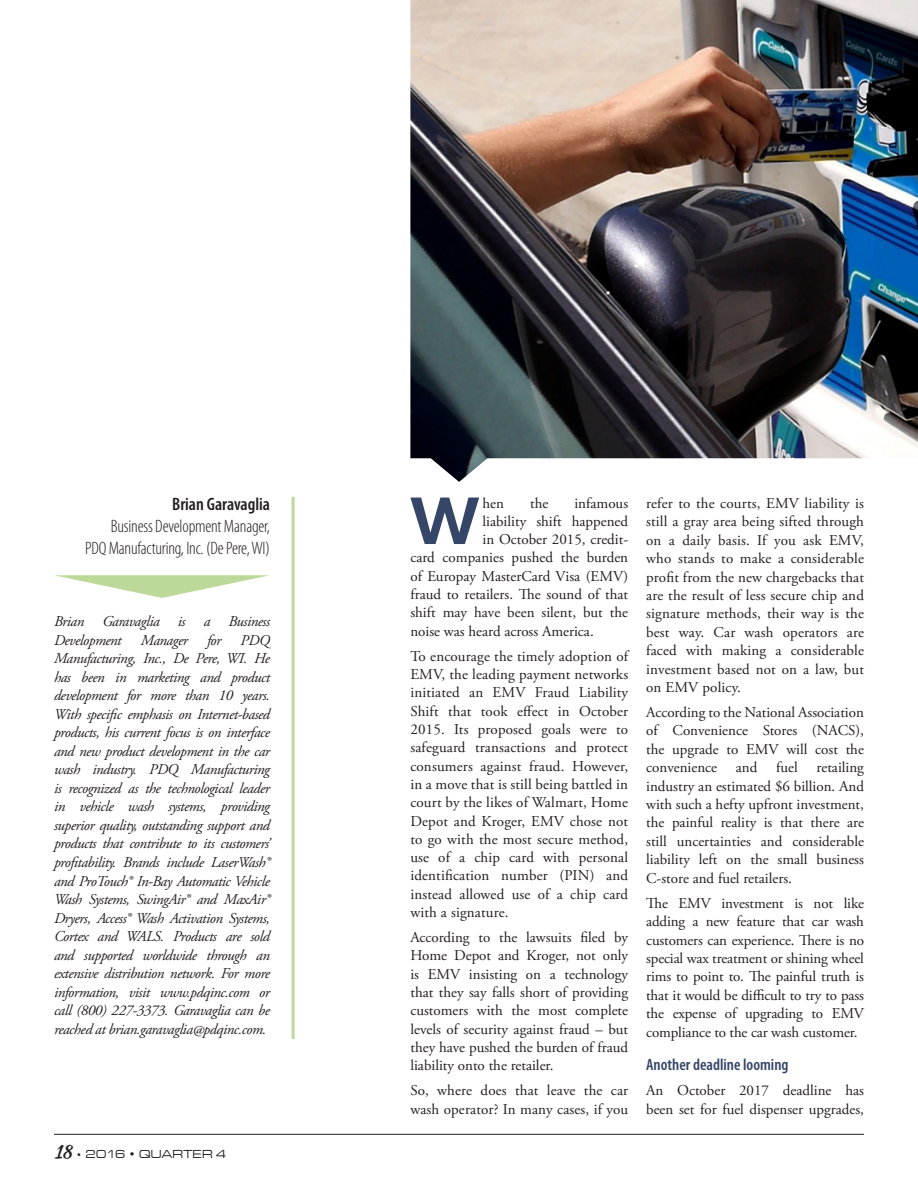
<style>
.page{position:relative;width:918px;height:1188px;background:#fff}
.page>*{position:absolute;margin:0;border:0;box-sizing:border-box;transform-origin:0 0}
.Dropcap-body-sp{font:700 66.45px "Muller";color:#364668}
.Author-title-sp{font:300 condensed 18px/21.6px "Myriad Pro";letter-spacing:-.01em;color:#231f20;text-align:right}
.Author-sp{font:600 condensed 18px "Myriad Pro";color:#231f20}
.Subhead-sp{font:600 condensed 16.5px "Myriad Pro";color:#364668}
.Body-sp{font:15px/18.5px "Adobe Garamond Pro";color:#231f20;text-align:justify}
.Body-sp-2{font:italic 15px/18.5px "Adobe Garamond Pro";letter-spacing:-.03em;color:#231f20}
.Dropcap-body-sp-2{font:15px "Adobe Garamond Pro";color:#231f20}
.t1{font:12px "Eurostile T Regu Exte";letter-spacing:-.02em;color:#231f20}
.s1{font-family:"Kaushan Script";font-size:18px}
.s2{font-size:9.75px}
</style>
<div class="page">
<hr style="left:54px;top:1134px;width:810px;height:1px;background:#231f20">
<img style="left:410px;top:0;width:508px;height:482px">
<hr style="left:292px;top:497px;width:3px;height:542px;background:#bdd99a">
<svg style="left:54px;top:575px;width:216px;height:23px"></svg>
<p class="Author-sp" style="left:172px;top:494px;width:99px">Brian Garavaglia</p>
<p class="Author-title-sp" style="left:85px;top:516px;width:186px">Business Development Manager,<br>PDQ Manufacturing, Inc. (De Pere, WI)</p>
<p class="Body-sp-2" style="left:54px;top:613px;width:218px">Brian Garavaglia is a Business<br>Development</p>
<p class="Body-sp-2" style="left:141px;top:631px;width:49px">Manager</p>
<p class="Body-sp-2" style="left:207px;top:631px;width:16px">for</p>
<p class="Body-sp-2" style="left:54px;top:631px;width:218px;text-align:justify;text-indent:187px">PDQ Manufacturing, Inc., De Pere, WI. He has been in marketing and product development for more than 10 years.<br>With specific emphasis on Internet-based products, his current focus is on interface and new product development in the car wash industry. PDQ Manufacturing is recognized as the technological leader in vehicle wash systems, providing superior quality, outstanding support and products that contribute to its customers’ profitability. Brands include LaserWash® and ProTouch® In-Bay Automatic Vehicle Wash Systems, SwingAir® and MaxAir® Dryers, Access® Wash Activation Systems, Cortex and WALS. Products are sold and supported worldwide through an extensive distribution network. For more information, visit www.pdqinc.com or call (800) 227-3373. Garavaglia can be reached at brian.garavaglia@pdqinc.com.</p>
<p class="t1" style="left:54px;top:1148px;width:174px"><span class="s1">18</span> <span class="s2">•</span> 2016 • QUARTER 4</p>
<p class="Dropcap-body-sp" style="left:410px;top:479px;width:72px">W</p>
<p class="Dropcap-body-sp-2" style="left:483px;top:494px;width:23px">hen</p>
<p class="Dropcap-body-sp-2" style="left:530px;top:494px;width:20px">the</p>
<p class="Dropcap-body-sp-2" style="left:574px;top:494px;width:55px">infamous</p>
<p class="Dropcap-body-sp-2" style="left:483px;top:512px;width:147px">liability shift happened</p>
<p class="Dropcap-body-sp-2" style="left:483px;top:530px;width:147px">in October 2015, credit-</p>
<p class="Dropcap-body-sp-2" style="left:410px;top:549px;width:219px">card companies pushed the burden</p>
<p class="Dropcap-body-sp-2" style="left:410px;top:567px;width:219px">of Europay MasterCard Visa (EMV)</p>
<p class="Dropcap-body-sp-2" style="left:410px;top:585px;width:219px">fraud to retailers. The sound of that</p>
<p class="Dropcap-body-sp-2" style="left:410px;top:604px;width:219px">shift may have been silent, but the</p>
<p class="Dropcap-body-sp-2" style="left:410px;top:622px;width:185px">noise was heard across America.</p>
<p class="Body-sp" style="left:410px;top:647px;width:219px">To encourage the timely adoption of EMV, the leading payment networks initiated an EMV Fraud Liability Shift that took effect in October 2015. Its proposed goals were to safeguard transactions and protect consumers against fraud. However, in a move that is still being battled in court by the likes of Walmart, Home Depot and Kroger, EMV chose not to go with the most secure method, use of a chip card with personal identification number (PIN) and instead allowed use of a chip card with a signature.</p>
<p class="Body-sp" style="left:410px;top:929px;width:219px">According to the lawsuits filed by Home Depot and Kroger, not only is EMV insisting on a technology that they say falls short of providing customers with the most complete levels of security against fraud – but they have pushed the burden of fraud liability onto the retailer.</p>
<p class="Body-sp" style="left:410px;top:1082px;width:219px">So, where does that leave the car wash operator? In many cases, if you</p>
<p class="Body-sp" style="left:646px;top:495px;width:219px">refer to the courts, EMV liability is still a gray area being sifted through on a daily basis. If you ask EMV, who stands to make a considerable profit from the new chargebacks that are the result of less secure chip and signature methods, their way is the best way. Car wash operators are faced with making a considerable investment based not on a law, but on EMV policy.</p>
<p class="Body-sp" style="left:646px;top:704px;width:219px">According to the National Association of Convenience Stores (NACS), the upgrade to EMV will cost the convenience and fuel retailing industry an estimated $6 billion. And with such a hefty upfront investment, the painful reality is that there are still uncertainties and considerable liability left on the small business C-store and fuel retailers.</p>
<p class="Body-sp" style="left:646px;top:894px;width:219px">The EMV investment is not like adding a new feature that car wash customers can experience. There is no special wax treatment or shining wheel rims to point to. The painful truth is that it would be difficult to try to pass the expense of upgrading to EMV compliance to the car wash customer.</p>
<p class="Subhead-sp" style="left:646px;top:1056px;width:144px">Another deadline looming</p>
<p class="Body-sp" style="left:646px;top:1082px;width:219px">An October 2017 deadline has been set for fuel dispenser upgrades,</p>
</div>
